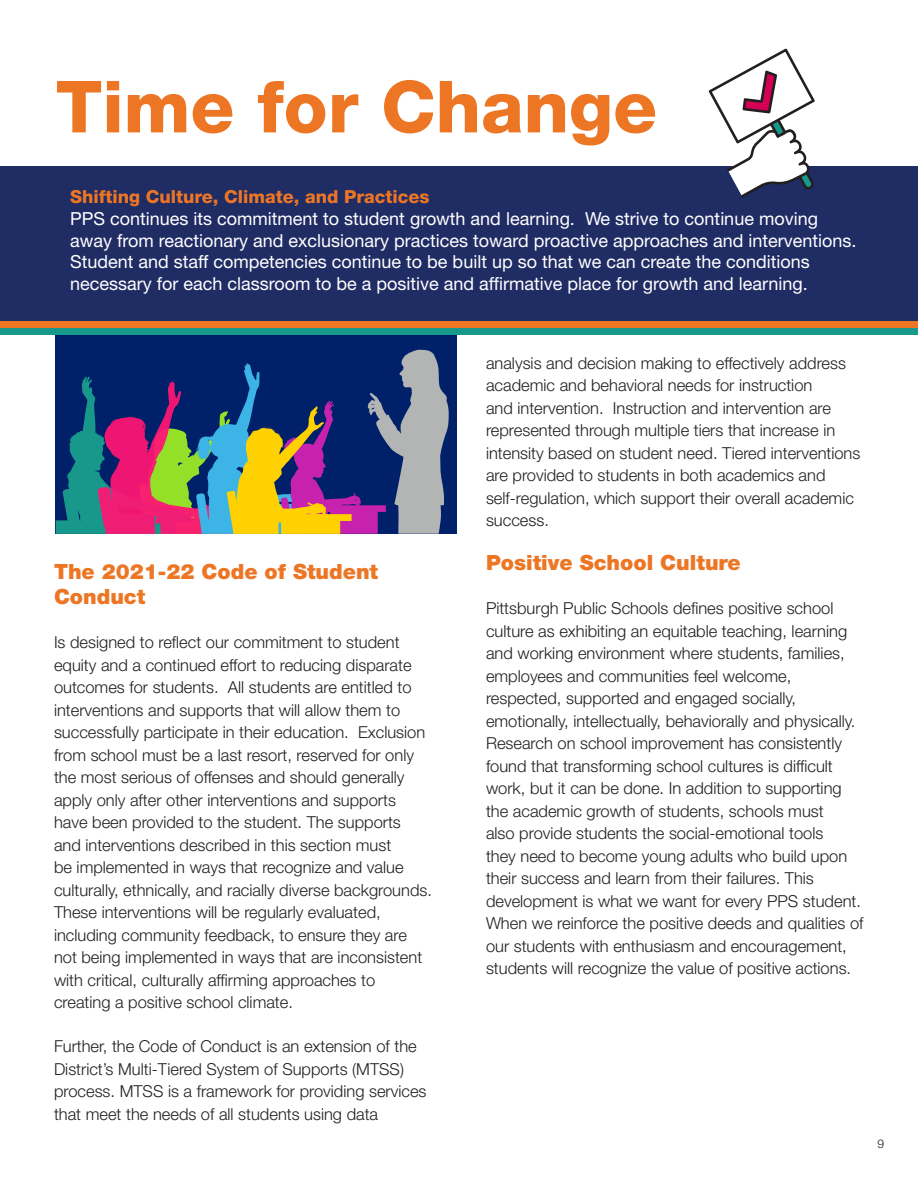
<style>
.page{position:relative;width:918px;height:1188px;background:#fff}
.page>*{position:absolute;margin:0;border:0;box-sizing:border-box;transform-origin:0 0}
.t1{font:800 72px "Helvetica Neue LT Std";color:#ed7625}
.t2{font:900 21px/25.5px "Helvetica Neue LT Std";color:#ed7625}
.t3{font:18px/21.6px "Helvetica Neue LT Std";color:#fff}
.t4{font:800 18px "Helvetica Neue LT Std";color:#ed7625}
.t5{font:300 16.5px/22.5px "Helvetica Neue LT Std";color:#231f20}
.t6{font:300 12px "Helvetica Neue LT Std";color:#231f20}
</style>
<div class="page">
<div style="left:56px;top:325px;width:401px;height:209px;background:#002169"></div>
<svg style="left:56px;top:350px;width:393px;height:184px"></svg>
<div style="left:0;top:166px;width:917px;height:156px;background:#202c64"></div>
<div style="left:0;top:322px;width:918px;height:6px;background:#ed7625"></div>
<div style="left:0;top:328px;width:918px;height:6px;background:#19998b"></div>
<svg style="left:709px;top:48px;width:106px;height:150px"></svg>
<p class="t1" style="left:56px;top:64px;width:603px">Time for Change</p>
<p class="t4" style="left:70px;top:186px;width:361px">Shifting Culture, Climate, and Practices</p>
<p class="t3" style="left:70px;top:207px;width:788px">PPS continues its commitment to student growth and learning. We strive to continue moving away from reactionary and exclusionary practices toward proactive approaches and interventions.<br>Student and staff competencies continue to be built up so that we can create the conditions necessary for each classroom to be a positive and affirmative place for growth and learning.</p>
<p class="t2" style="left:54px;top:558px;width:326px">The 2021-22 Code of Student<br>Conduct</p>
<p class="t5" style="left:54px;top:631px;width:380px">Is designed to reflect our commitment to student equity and a continued effort to reducing disparate outcomes for students. All students are entitled to interventions and supports that will allow them to successfully participate in their education. Exclusion from school must be a last resort, reserved for only the most serious of offenses and should generally apply only after other interventions and supports have been provided to the student. The supports<br>and interventions described in this section must<br>be implemented in ways that recognize and value culturally, ethnically, and racially diverse backgrounds.<br>These interventions will be regularly evaluated, including community feedback, to ensure they are not being implemented in ways that are inconsistent with critical, culturally affirming approaches to creating a positive school climate.</p>
<p class="t5" style="left:54px;top:1035px;width:374px">Further, the Code of Conduct is an extension of the District’s Multi-Tiered System of Supports (MTSS) process. MTSS is a framework for providing services that meet the needs of all students using data</p>
<p class="t5" style="left:486px;top:351px;width:376px">analysis and decision making to effectively address academic and behavioral needs for instruction<br>and intervention. Instruction and intervention are represented through multiple tiers that increase in intensity based on student need. Tiered interventions are provided to students in both academics and self-regulation, which support their overall academic success.</p>
<p class="t2" style="left:486px;top:550px;width:256px">Positive School Culture</p>
<p class="t5" style="left:486px;top:597px;width:379px">Pittsburgh Public Schools defines positive school culture as exhibiting an equitable teaching, learning and working environment where students, families, employees and communities feel welcome, respected, supported and engaged socially, emotionally, intellectually, behaviorally and physically.<br>Research on school improvement has consistently found that transforming school cultures is difficult work, but it can be done. In addition to supporting the academic growth of students, schools must<br>also provide students the social-emotional tools<br>they need to become young adults who build upon their success and learn from their failures. This development is what we want for every PPS student.<br>When we reinforce the positive deeds and qualities of our students with enthusiasm and encouragement, students will recognize the value of positive actions.</p>
<p class="t6" style="left:878px;top:1136px;width:8px">9</p>
</div>
